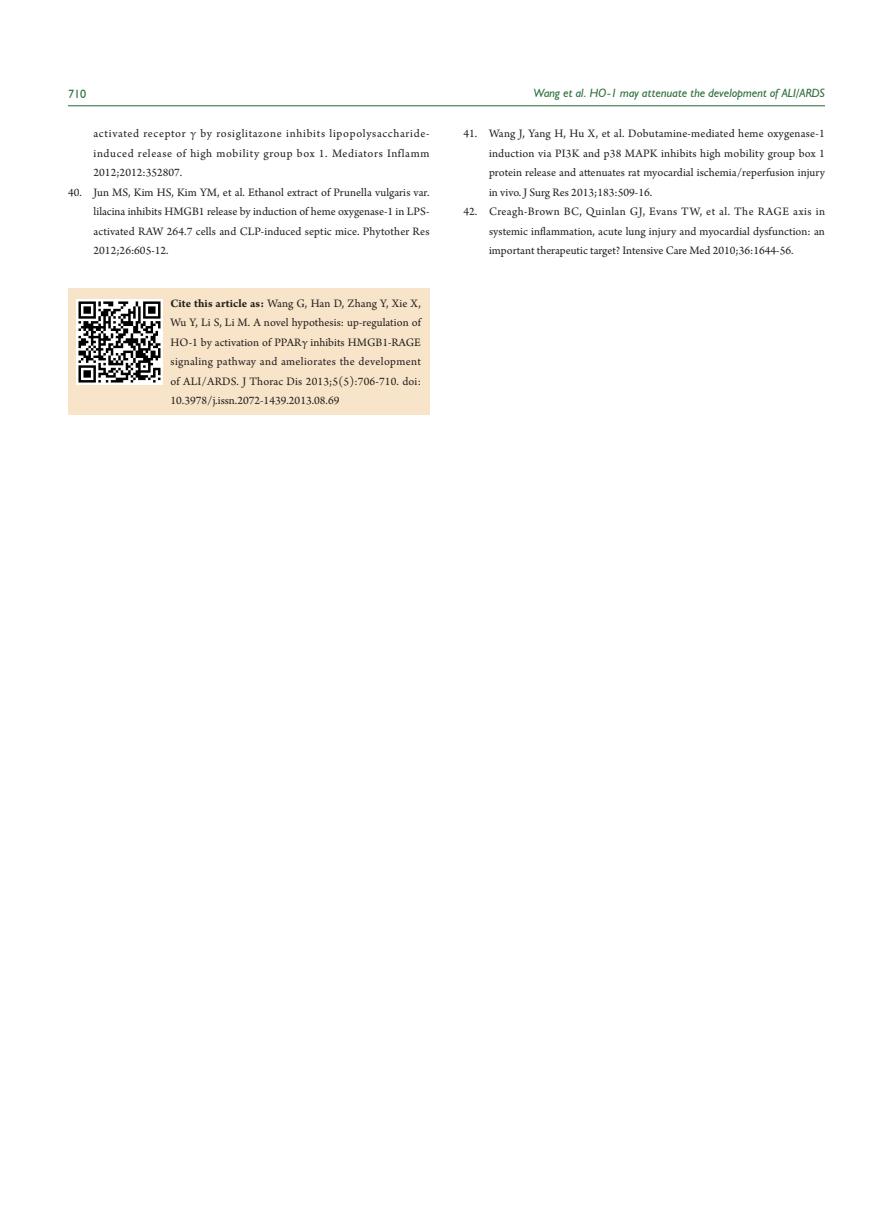
<style>
.page{position:relative;width:893px;height:1212px;background:#fff}
.page>*{position:absolute;margin:0;border:0;box-sizing:border-box;transform-origin:0 0}
.t1{font:12px/19.5px "Arno Pro";letter-spacing:.005em;color:#231f20;text-align:justify}
.t2{font:italic 12px "Humanist 521 BT";color:#30703e}
.t3{font:12px "Humanist 521 BT";color:#30703e}
.s1{font-weight:700}
</style>
<div class="page">
<hr style="left:68px;top:105px;width:757px;height:1px;background:#30703e">
<div style="left:68px;top:288px;width:361px;height:127px;background:#f8e4c9"></div>
<img style="left:77px;top:299px;width:85px;height:86px">
<p class="t3" style="left:68px;top:86px;width:20px">710</p>
<p class="t2" style="left:533px;top:86px;width:293px">Wang et al. HO-1 may attenuate the development of ALI/ARDS</p>
<p class="t1" style="left:94px;top:125px;width:337px">activated receptor γ by rosiglitazone inhibits lipopolysaccharide&shy;induced release of high mobility group box 1. Mediators Inflamm 2012;2012:352807.</p>
<p class="t1" style="left:94px;top:183px;width:337px;text-indent:-26px">40. Jun MS, Kim HS, Kim YM, et al. Ethanol extract of Prunella vulgaris var. lilacina inhibits HMGB1 release by induction of heme oxygenase-1 in LPS&shy;activated RAW 264.7 cells and CLP-induced septic mice. Phytother Res 2012;26:605-12.</p>
<p class="t1" style="left:171px;top:294px;width:252px"><span class="s1">Cite this article as:</span> Wang G, Han D, Zhang Y, Xie X, Wu Y, Li S, Li M. A novel hypothesis: up-regulation of HO-1 by activation of PPARγ inhibits HMGB1-RAGE signaling pathway and ameliorates the development of ALI/ARDS. J Thorac Dis 2013;5(5):706-710. doi:<br>10.3978/j.issn.2072-1439.2013.08.69</p>
<p class="t1" style="left:489px;top:125px;width:337px;text-indent:-26px">41. Wang J, Yang H, Hu X, et al. Dobutamine-mediated heme oxygenase-1 induction via PI3K and p38 MAPK inhibits high mobility group box 1 protein release and attenuates rat myocardial ischemia/reperfusion injury in vivo. J Surg Res 2013;183:509-16.</p>
<p class="t1" style="left:489px;top:203px;width:337px;text-indent:-26px">42. Creagh-Brown BC, Quinlan GJ, Evans TW, et al. The RAGE axis in systemic inflammation, acute lung injury and myocardial dysfunction: an important therapeutic target? Intensive Care Med 2010;36:1644-56.</p>
</div>
